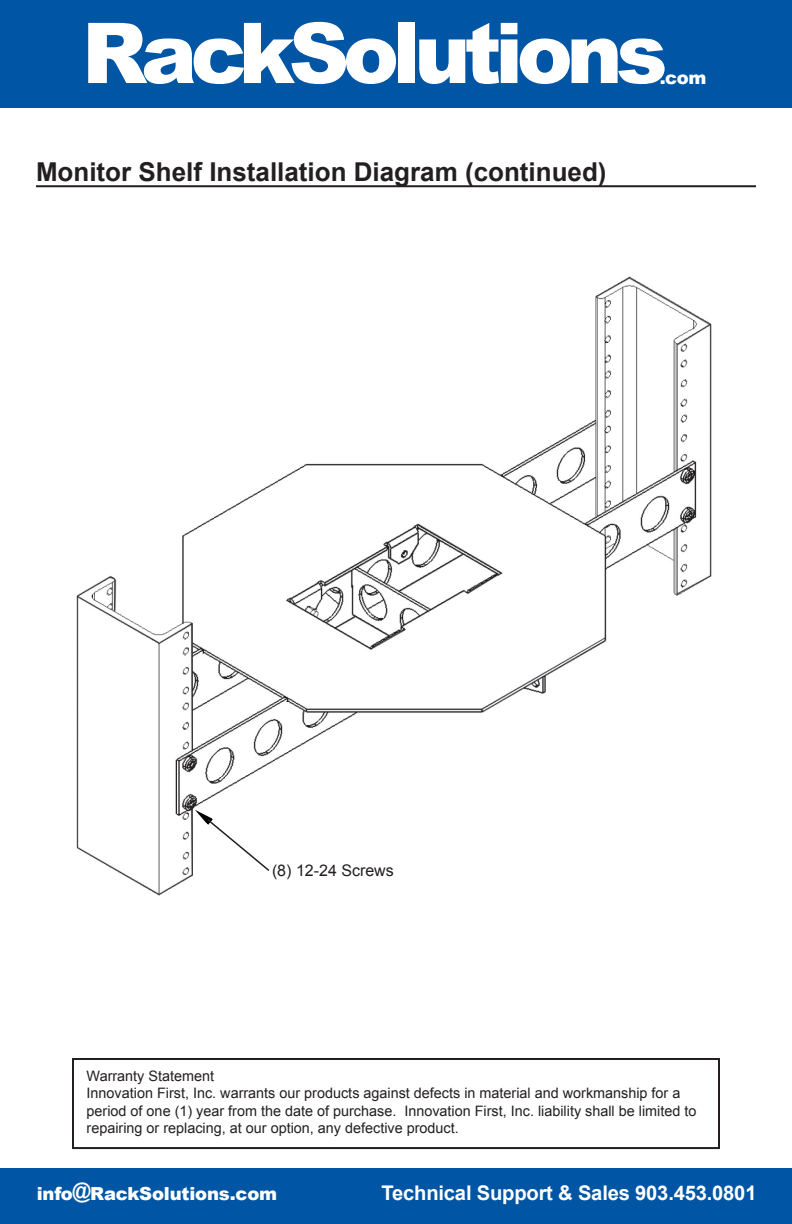
<style>
.page{position:relative;width:792px;height:1224px;background:#fff}
.page>*{position:absolute;margin:0;border:0;box-sizing:border-box;transform-origin:0 0}
.t1{font:900 84px "Arial";letter-spacing:-.075em;color:#fff}
.t2{font:700 26px "Arial";color:#231f20}
.t3{font:700 20.2px "Arial";letter-spacing:-.01em;color:#fff}
.t4{font:900 18px "Arial";letter-spacing:-.01em;color:#fff}
.t5{font:16px "Arial";color:#231f20}
.t6{font:14.4px/17.2px "Arial";color:#231f20}
.s1{font-size:24px}
</style>
<div class="page">
<div style="left:0;top:0;width:792px;height:108px;background:#0155a5"></div>
<div style="left:0;top:1168px;width:792px;height:56px;background:#0155a5"></div>
<img style="left:76px;top:276px;width:636px;height:620px">
<div style="left:72px;top:1058px;width:648px;height:91px;border:2px solid #231f20"></div>
<hr style="left:36px;top:185px;width:720px;height:2px;background:#231f20">
<svg style="left:193px;top:806px;width:78px;height:67px"></svg>
<h1 class="t1" style="left:82px;top:6px;width:587px">RackSolutions</h1>
<p class="t4" style="left:660px;top:68px;width:48px">.com</p>
<h2 class="t2" style="left:36px;top:157px;width:572px">Monitor Shelf Installation Diagram (continued)</h2>
<p class="t5" style="left:272px;top:861px;width:123px">(8) 12-24 Screws</p>
<p class="t6" style="left:87px;top:1068px;width:611px">Warranty Statement<br>Innovation First, Inc. warrants our products against defects in material and workmanship for a period of one (1) year from the date of purchase. Innovation First, Inc. liability shall be limited to repairing or replacing, at our option, any defective product.</p>
<p class="t4" style="left:37px;top:1183px;width:242px">info<span class="s1">@</span>RackSolutions.com</p>
<h3 class="t3" style="left:382px;top:1182px;width:377px">Technical Support &amp; Sales 903.453.0801</h3>
</div>
